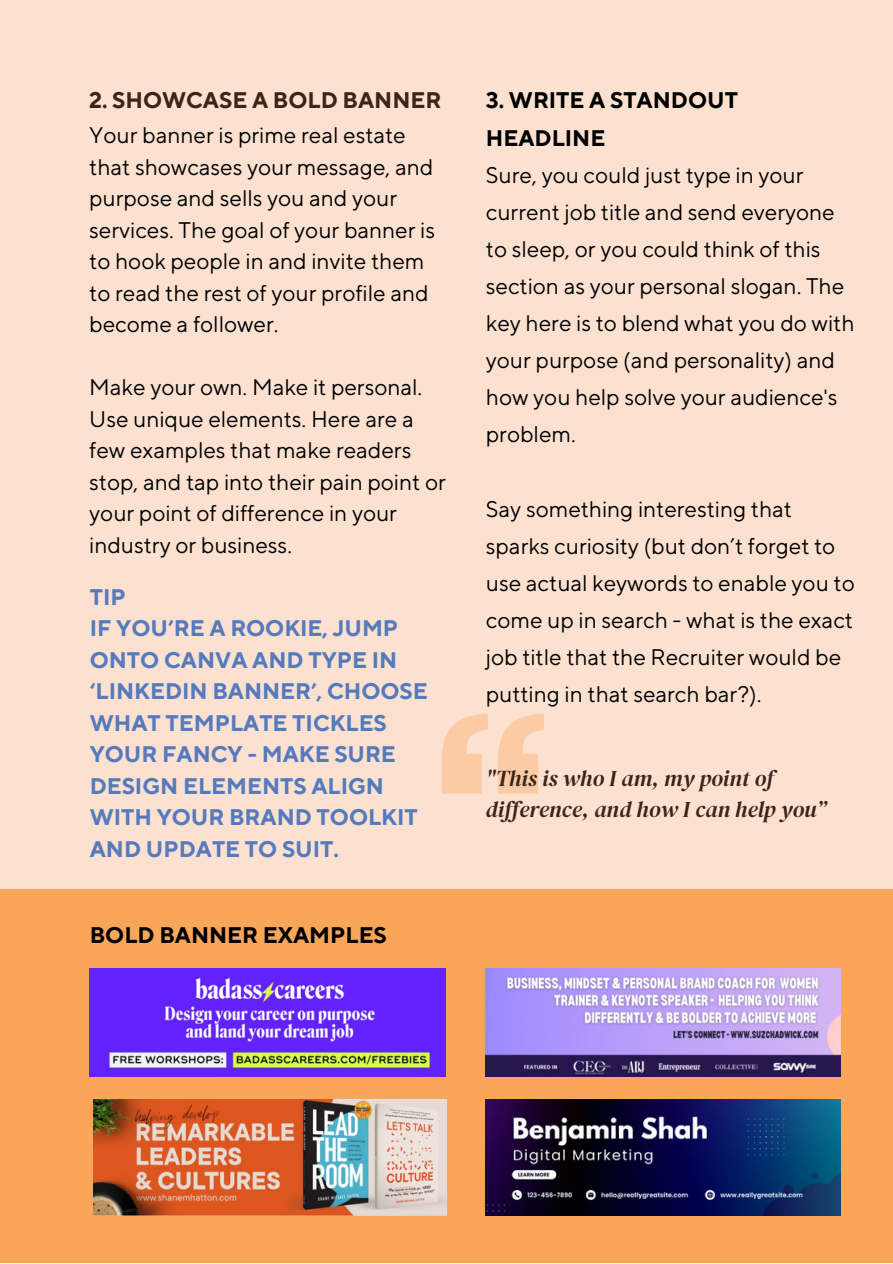
<style>
.page{position:relative;width:893px;height:1264px;background:#fff}
.page>*{position:absolute;margin:0;border:0;box-sizing:border-box;transform-origin:0 0}
.t1{font:22.5px/37px "TT Norms Pro";color:#000}
.t2{font:700 22.5px/31.5px "TT Norms Pro";color:#557abd}
.t3{font:italic 22.5px/31.5px "DM Serif Display";color:#3a2518}
.t4{font:700 22.5px/37px "TT Norms Pro";color:#000}
.t5{font:700 22.5px "TT Norms Pro";color:#3a2518}
</style>
<div class="page">
<div style="left:0;top:0;width:892px;height:1262px;background:#fce1d0"></div>
<svg style="left:441px;top:713px;width:103px;height:80px"></svg>
<div style="left:0;top:889px;width:892px;height:373px;background:#faa65a"></div>
<img style="left:89px;top:968px;width:357px;height:108px">
<img style="left:93px;top:1099px;width:353px;height:116px">
<img style="left:486px;top:968px;width:354px;height:108px">
<img style="left:486px;top:1099px;width:354px;height:116px">
<p class="t5" style="left:89px;top:87px;width:353px">2. SHOWCASE A BOLD BANNER</p>
<p class="t1" style="left:89px;top:121px;width:347px;line-height:31.5px">Your banner is prime real estate that showcases your message, and purpose and sells you and your services. The goal of your banner is to hook people in and invite them to read the rest of your profile and become a follower.</p>
<p class="t1" style="left:89px;top:372px;width:358px;line-height:31.5px">Make your own. Make it personal.<br>Use unique elements. Here are a few examples that make readers stop, and tap into their pain point or your point of difference in your industry or business.</p>
<p class="t2" style="left:90px;top:582px;width:37px">TIP</p>
<p class="t2" style="left:90px;top:613px;width:339px">IF YOU’RE A ROOKIE, JUMP<br>ONTO CANVA AND TYPE IN ‘LINKEDIN BANNER’, CHOOSE<br>WHAT TEMPLATE TICKLES<br>YOUR FANCY - MAKE SURE<br>DESIGN ELEMENTS ALIGN<br>WITH YOUR BRAND TOOLKIT<br>AND UPDATE TO SUIT.</p>
<p class="t4" style="left:90px;top:917px;width:298px">BOLD BANNER EXAMPLES</p>
<p class="t4" style="left:486px;top:83px;width:253px">3. WRITE A STANDOUT<br>HEADLINE</p>
<p class="t1" style="left:486px;top:157px;width:370px">Sure, you could just type in your current job title and send everyone to sleep, or you could think of this section as your personal slogan. The key here is to blend what you do with your purpose (and personality) and how you help solve your audience's problem.</p>
<p class="t1" style="left:486px;top:491px;width:370px">Say something interesting that sparks curiosity (but don’t forget to use actual keywords to enable you to come up in search - what is the exact job title that the Recruiter would be putting in that search bar?).</p>
<p class="t3" style="left:485px;top:762px;width:343px">"This is who I am, my point of difference, and how I can help you”</p>
</div>
